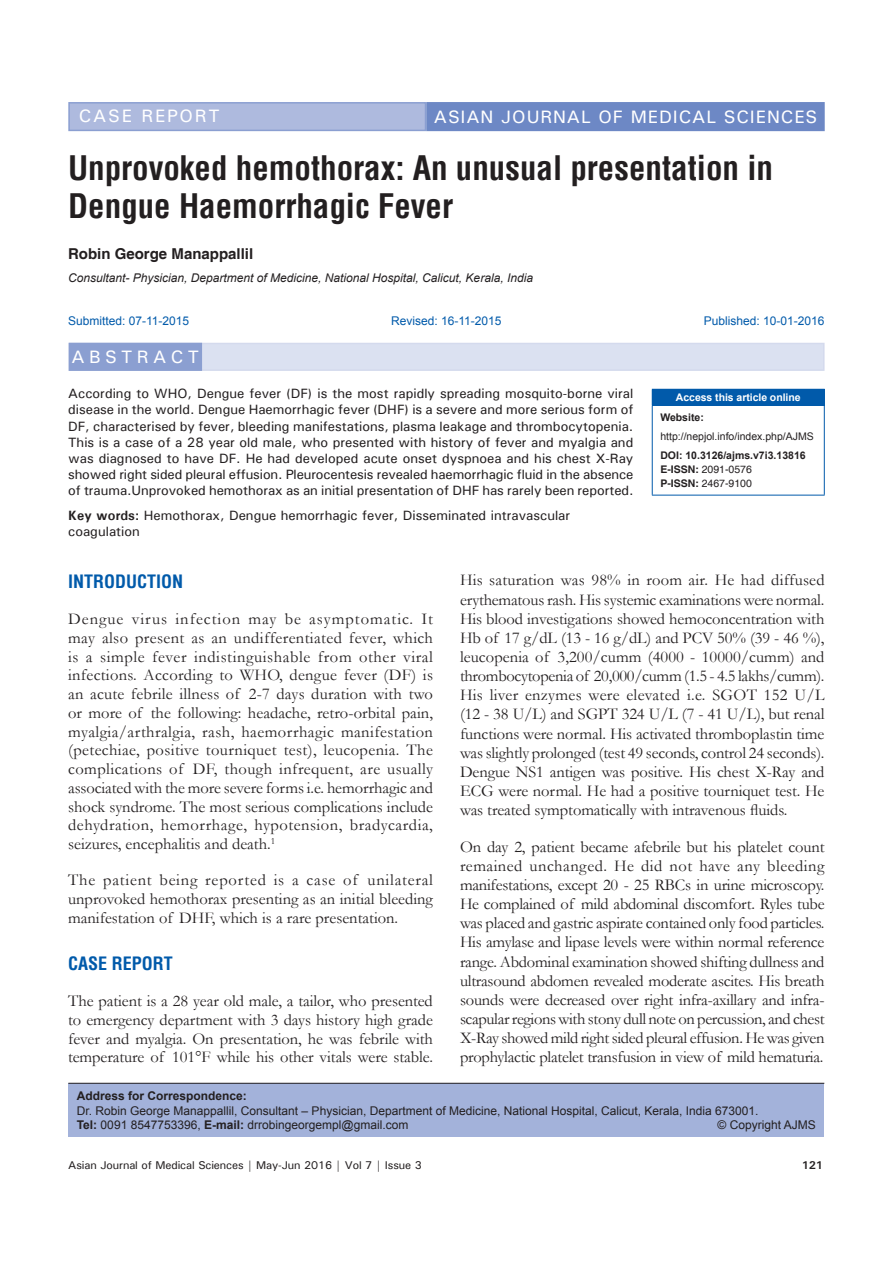
<style>
.page{position:relative;width:893px;height:1263px;background:#fff}
.page>*{position:absolute;margin:0;border:0;box-sizing:border-box;transform-origin:0 0}
.AT{font:700 condensed 33px/37.5px "Helvetica";color:#231f20}
.AH{font:500 18px "Univers";letter-spacing:.05em;color:#fff}
.t1{font:700 condensed 18px "Helvetica";color:#015aaa}
.AH-2{font:500 18px "Univers";letter-spacing:.1em;color:#fff}
.ABSH{font:500 18px "Univers";letter-spacing:.25em;color:#fff}
.TX{font:16.5px/19.2px "Garamond";letter-spacing:-.005em;color:#231f20;text-align:justify}
.AU{font:700 15px "Helvetica";color:#231f20}
.ABS{font:500 13.5px/16.2px "Univers";letter-spacing:-.005em;color:#231f20;text-align:justify}
.KWD{font:500 13.5px/16.2px "Univers";color:#231f20}
.ADD{font:12px/14.4px "Arial";color:#231f20}
.AFF{font:italic 12px "Arial";color:#231f20}
.HIS_1{font:12px "Arial";color:#015aaa}
.t2{font:500 11.25px "Univers";letter-spacing:-.01em;color:#231f20}
.t3{font:700 11.25px "Univers";color:#231f20}
.t4{font:700 10.5px/14.2px "Arial";color:#231f20}
.t5{font:10.5px/18.8px "Arial";color:#231f20}
.t6{font:700 10.5px "Arial";letter-spacing:-.005em;color:#fff}
.s1{font-weight:700}
.s2{font-family:"Helvetica"}
.s3{font-family:"Helvetica";font-weight:400}
</style>
<div class="page">
<div style="left:68px;top:1083px;width:756px;height:54px;background:#a3b2da"></div>
<hr style="left:68px;top:1083px;width:756px;height:1px;background:#231f20">
<div style="left:69px;top:343px;width:755px;height:28px;background:#dbe1f1"></div>
<div style="left:69px;top:343px;width:132px;height:27px;background:#8b9fd1"></div>
<div style="left:69px;top:343px;width:133px;height:28px;border:2px solid #8b9fd1"></div>
<div style="left:652px;top:389px;width:172px;height:16px;background:#015aaa"></div>
<hr style="left:652px;top:389px;width:173px;height:1px;background:#015aaa">
<svg style="left:824px;top:390px;width:1px;height:15px"></svg>
<hr style="left:652px;top:406px;width:1px;height:89px;background:#015aaa">
<hr style="left:652px;top:405px;width:173px;height:1px;background:#015aaa">
<hr style="left:824px;top:406px;width:1px;height:89px;background:#015aaa">
<hr style="left:652px;top:495px;width:173px;height:1px;background:#015aaa">
<div style="left:69px;top:103px;width:356px;height:27px;background:#aebade"></div>
<div style="left:68px;top:102px;width:358px;height:29px;border:2px solid #8b9fd1"></div>
<div style="left:427px;top:103px;width:397px;height:27px;background:#6d88c5"></div>
<div style="left:426px;top:102px;width:399px;height:29px;border:2px solid #6d88c5"></div>
<p class="AH-2" style="left:79px;top:105px;width:142px">CASE REPORT</p>
<p class="AH" style="left:434px;top:105px;width:385px">ASIAN JOURNAL OF MEDICAL SCIENCES</p>
<p class="AT" style="left:68px;top:149px;width:706px">Unprovoked hemothorax: An unusual presentation in<br>Dengue Haemorrhagic Fever</p>
<p class="AU" style="left:68px;top:245px;width:187px">Robin George Manappallil</p>
<p class="AFF" style="left:68px;top:270px;width:466px">Consultant- Physician, Department of Medicine, National Hospital, Calicut, Kerala, India</p>
<p class="HIS_1" style="left:68px;top:313px;width:123px">Submitted: 07-11-2015</p>
<p class="HIS_1" style="left:391px;top:313px;width:112px">Revised: 16-11-2015</p>
<p class="HIS_1" style="left:704px;top:313px;width:122px">Published: 10-01-2016</p>
<p class="ABSH" style="left:71px;top:345px;width:129px">ABSTRACT</p>
<p class="ABS" style="left:68px;top:385px;width:567px">According to WHO, Dengue fever (DF) is the most rapidly spreading mosquito-borne viral disease in the world. Dengue Haemorrhagic fever (DHF) is a severe and more serious form of DF, characterised by fever, bleeding manifestations, plasma leakage and thrombocytopenia.<br>This is a case of a 28 year old male, who presented with history of fever and myalgia and was diagnosed to have DF. He had developed acute onset dyspnoea and his chest X-Ray showed right sided pleural effusion. Pleurocentesis revealed haemorrhagic fluid in the absence of trauma.Unprovoked hemothorax as an initial presentation of DHF has rarely been reported.</p>
<p class="KWD" style="left:68px;top:507px;width:504px"><span class="s1">Key words:</span> Hemothorax, Dengue hemorrhagic fever, Disseminated intravascular coagulation</p>
<p class="t6" style="left:676px;top:390px;width:126px">Access this article online</p>
<p class="t5" style="left:660px;top:408px;width:155px"><span class="s1">Website: </span>http://nepjol.info/index.php/AJMS</p>
<p class="t4" style="left:660px;top:448px;width:147px">DOI: 10.3126/ajms.v7i3.13816<br><span class="s2">E-ISSN:</span> <span class="s3">2091-0576<br></span><span class="s2">P-ISSN:</span> <span class="s3">2467-9100</span></p>
<h1 class="t1" style="left:68px;top:570px;width:117px">INTRODUCTION</h1>
<p class="TX" style="left:68px;top:609px;width:366px;line-height:18.8px">Dengue virus infection may be asymptomatic. It may also present as an undifferentiated fever, which is a simple fever indistinguishable from other viral infections. According to WHO, dengue fever (DF) is an acute febrile illness of 2-7 days duration with two or more of the following: headache, retro-orbital pain, myalgia/arthralgia, rash, haemorrhagic manifestation (petechiae, positive tourniquet test), leucopenia. The complications of DF, though infrequent, are usually associated with the more severe forms i.e. hemorrhagic and shock syndrome. The most serious complications include dehydration, hemorrhage, hypotension, bradycardia, seizures, encephalitis and death.<sup>1</sup></p>
<p class="TX" style="left:68px;top:870px;width:366px;line-height:18.8px">The patient being reported is a case of unilateral unprovoked hemothorax presenting as an initial bleeding manifestation of DHF, which is a rare presentation.</p>
<h1 class="t1" style="left:68px;top:951px;width:106px">CASE REPORT</h1>
<p class="TX" style="left:68px;top:991px;width:366px;line-height:18.8px">The patient is a 28 year old male, a tailor, who presented to emergency department with 3 days history high grade fever and myalgia. On presentation, he was febrile with temperature of 101°F while his other vitals were stable.</p>
<p class="TX" style="left:460px;top:570px;width:366px">His saturation was 98% in room air. He had diffused erythematous rash. His systemic examinations were normal.<br>His blood investigations showed hemoconcentration with Hb of 17 g/dL (13 - 16 g/dL) and PCV 50% (39 - 46 %), leucopenia of 3,200/cumm (4000 - 10000/cumm) and thrombocytopenia of 20,000/cumm (1.5 - 4.5 lakhs/cumm).<br>His liver enzymes were elevated i.e. SGOT 152 U/L (12 - 38 U/L) and SGPT 324 U/L (7 - 41 U/L), but renal functions were normal. His activated thromboplastin time was slightly prolonged (test 49 seconds, control 24 seconds).<br>Dengue NS1 antigen was positive. His chest X-Ray and ECG were normal. He had a positive tourniquet test. He was treated symptomatically with intravenous fluids.</p>
<p class="TX" style="left:460px;top:836px;width:366px">On day 2, patient became afebrile but his platelet count remained unchanged. He did not have any bleeding manifestations, except 20 - 25 RBCs in urine microscopy.<br>He complained of mild abdominal discomfort. Ryles tube was placed and gastric aspirate contained only food particles.<br>His amylase and lipase levels were within normal reference range. Abdominal examination showed shifting dullness and ultrasound abdomen revealed moderate ascites. His breath sounds were decreased over right infra-axillary and infra&shy;scapular regions with stony dull note on percussion, and chest X-Ray showed mild right sided pleural effusion. He was given prophylactic platelet transfusion in view of mild hematuria.</p>
<p class="ADD" style="left:77px;top:1089px;width:683px"><span class="s1">Address for Correspondence:<br></span>Dr. Robin George Manappallil, Consultant – Physician, Department of Medicine, National Hospital, Calicut, Kerala, India 673001.<br><span class="s1">Tel:</span> 0091 8547753396, <span class="s1">E-mail:</span> drrobingeorgempl@gmail.com</p>
<p class="ADD" style="left:718px;top:1118px;width:100px">© Copyright AJMS</p>
<p class="t2" style="left:68px;top:1157px;width:355px">Asian Journal of Medical Sciences | May-Jun 2016 | Vol 7 | Issue 3</p>
<p class="t3" style="left:802px;top:1157px;width:23px">121</p>
</div>
